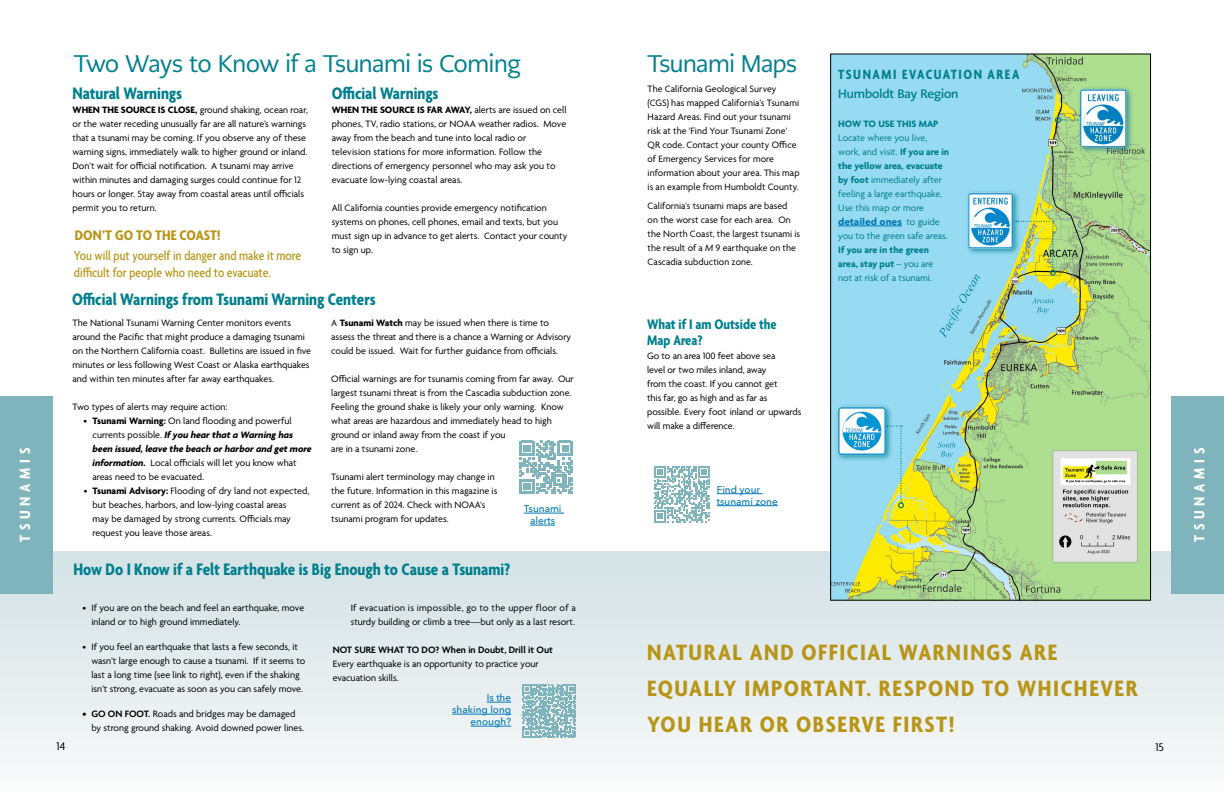
<style>
.page{position:relative;width:1224px;height:792px;background:#fff}
.page>*{position:absolute;margin:0;border:0;box-sizing:border-box;transform-origin:0 0}
.t1{font:700 condensed 24px/36px "Agenda";letter-spacing:.06em;color:#b89517;scale:1.05 1}
.t2{font:24px "PMN Caecilia Sans Head";letter-spacing:-.02em;color:#007f8d}
.t3{font:700 condensed 18px "Agenda";color:#007f8d}
.t4{font:700 condensed 16px "Agenda";letter-spacing:.3em;color:#fff}
.t5{font:700 condensed 15px/16px "Agenda";color:#007f8d}
.t6{font:700 condensed 15px "Agenda";color:#b89517;scale:1.05 1}
.t7{font:700 condensed 14.5px "Agenda";letter-spacing:.1em;color:#007f8d}
.t8{font:500 condensed 14px/16.8px "Agenda";color:#b89517}
.t9{font:700 12.3px "PMN Caecilia Sans Head";letter-spacing:-.005em;color:#007f8d}
.t10{font:12px "Agenda";color:#000}
.t11{font:10px/14px "Agenda";color:#000}
.t12{font:10px/14px "Agenda";color:#007f8d}
.t13{font:700 10px/14px "Agenda";color:#007f8d}
.t14{font:500 10px/12px "Avenir Next";color:#0078b6;text-align:right}
.t15{font:600 10px "Agenda";color:#000}
.t16{font:700 9.6px "Avenir Next";color:#0078b6}
.s1{font-weight:700}
.s2{font-style:italic}
.s3{font-family:"Agenda";font-weight:400;font-size:10px;color:#007f8d}
.s4{font-weight:400}
.s5{font-weight:700;font-style:italic}
.s6{font-weight:600}
</style>
<div class="page">
<div style="left:0;top:552px;width:1224px;height:240px;background:linear-gradient(to bottom,#d1dfe2,#f9fbfb)"></div>
<img style="left:833px;top:56px;width:316px;height:542px">
<div style="left:0;top:396px;width:52px;height:198px;background:#7fb4bd"></div>
<div style="left:1172px;top:396px;width:52px;height:198px;background:#7fb4bd"></div>
<hr style="left:838px;top:226px;width:64px;height:1px;background:#0078b6">
<div style="left:834px;top:403px;width:59px;height:60px;background:#007f8d;opacity:.75"></div>
<img style="left:837px;top:407px;width:49px;height:48px">
<div style="left:965px;top:189px;width:55px;height:67px;background:#007f8d;opacity:.75"></div>
<img style="left:968px;top:193px;width:45px;height:56px">
<svg style="left:1016px;top:221px;width:40px;height:55px;background:#c3d055"></svg>
<svg style="left:887px;top:425px;width:17px;height:83px"></svg>
<div style="left:1077px;top:86px;width:57px;height:69px;background:#1b7a91;opacity:.75"></div>
<img style="left:1080px;top:89px;width:47px;height:58px">
<svg style="left:1055px;top:117px;width:23px;height:6px"></svg>
<svg style="left:487px;top:702px;width:24px;height:1px"></svg>
<hr style="left:452px;top:714px;width:59px;height:1px;background:#0078b6">
<hr style="left:471px;top:726px;width:40px;height:1px;background:#0078b6">
<svg style="left:522px;top:684px;width:54px;height:54px;background:#9bc3ca"></svg>
<svg style="left:520px;top:441px;width:53px;height:53px"></svg>
<hr style="left:524px;top:513px;width:40px;height:1px;background:#0078b6">
<svg style="left:530px;top:525px;width:25px;height:1px"></svg>
<hr style="left:717px;top:493px;width:46px;height:1px;background:#0078b6">
<hr style="left:717px;top:505px;width:61px;height:1px;background:#0078b6">
<svg style="left:654px;top:466px;width:56px;height:56px"></svg>
<h1 class="t2" style="left:74px;top:48px;width:448px">Two Ways to Know if a Tsunami is Coming</h1>
<h2 class="t3" style="left:73px;top:84px;width:111px">Natural Warnings</h2>
<p class="t11" style="left:73px;top:104px;width:237px"><span class="s1">WHEN THE SOURCE IS CLOSE,</span> ground shaking, ocean roar, or the water receding unusually far are all nature’s warnings that a tsunami may be coming. If you observe any of these warning signs, immediately walk to higher ground or inland.<br>Don’t wait for official notification. A tsunami may arrive within minutes and damaging surges could continue for 12 hours or longer. Stay away from coastal areas until officials permit you to return.</p>
<h2 class="t3" style="left:332px;top:84px;width:108px">Official Warnings</h2>
<p class="t11" style="left:332px;top:104px;width:236px"><span class="s1">WHEN THE SOURCE IS FAR AWAY,</span> alerts are issued on cell phones, TV, radio stations, or NOAA weather radios. Move away from the beach and tune into local radio or television stations for more information. Follow the directions of emergency personnel who may ask you to evacuate low-lying coastal areas.</p>
<p class="t11" style="left:332px;top:202px;width:237px">All California counties provide emergency notification systems on phones, cell phones, email and texts, but you must sign up in advance to get alerts. Contact your county to sign up.</p>
<h3 class="t6" style="left:75px;top:227px;width:140px">DON’T GO TO THE COAST!</h3>
<h3 class="t8" style="left:74px;top:248px;width:229px">You will put yourself in danger and make it more difficult for people who need to evacuate.</h3>
<h2 class="t3" style="left:72px;top:290px;width:305px">Official Warnings from Tsunami Warning Centers</h2>
<h1 class="t2" style="left:648px;top:48px;width:151px">Tsunami Maps</h1>
<p class="t11" style="left:648px;top:82px;width:153px">The California Geological Survey (CGS) has mapped California’s Tsunami Hazard Areas. Find out your tsunami risk at the 'Find Your Tsunami Zone' QR code. Contact your county Office of Emergency Services for more information about your area. This map is an example from Humboldt County.</p>
<p class="t11" style="left:648px;top:199px;width:154px">California's tsunami maps are based on the worst case for each area. On the North Coast, the largest tsunami is the result of a <span class="s2">M</span> 9 earthquake on the Cascadia subduction zone.</p>
<h3 class="t7" style="left:838px;top:66px;width:183px">TSUNAMI EVACUATION AREA</h3>
<p class="t9" style="left:838px;top:85px;width:122px">Humboldt Bay Region</p>
<p class="t13" style="left:838px;top:118px;width:102px">HOW TO USE THIS MAP</p>
<p class="t12" style="left:838px;top:132px;width:112px">Locate where you live, work, and visit. <span class="s1">If you are in the yellow area, evacuate by foot</span> immediately after feeling a large earthquake.<br>Use this map or more</p>
<p class="t16" style="left:838px;top:214px;width:103px">detailed ones <span class="s3">to guide</span></p>
<p class="t12" style="left:838px;top:230px;width:111px">you to the green safe areas.</p>
<p class="t13" style="left:838px;top:244px;width:97px">If you are in the green area, stay put <span class="s4">– you are not at risk of a tsunami.</span></p>
<h3 class="t5" style="left:647px;top:317px;width:131px">What if I am Outside the<br>Map Area?</h3>
<p class="t11" style="left:647px;top:349px;width:156px">Go to an area 100 feet above sea<br>level or two miles inland, away<br>from the coast. If you cannot get<br>this far, go as high and as far as possible. Every foot inland or upwards will make a difference.</p>
<p class="t11" style="left:331px;top:316px;width:241px">A <span class="s1">Tsunami Watch</span> may be issued when there is time to assess the threat and there is a chance a Warning or Advisory could be issued. Wait for further guidance from officials.</p>
<p class="t11" style="left:331px;top:372px;width:244px">Official warnings are for tsunamis coming from far away. Our largest tsunami threat is from the Cascadia subduction zone.<br>Feeling the ground shake is likely your only warning. Know what areas are hazardous and immediately head to high ground or inland away from the coast if you<br>are in a tsunami zone.</p>
<p class="t11" style="left:331px;top:470px;width:168px">Tsunami alert terminology may change in the future. Information in this magazine is current as of 2024. Check with NOAA's tsunami program for updates.</p>
<p class="t11" style="left:73px;top:316px;width:240px">The National Tsunami Warning Center monitors events around the Pacific that might produce a damaging tsunami on the Northern California coast. Bulletins are issued in five minutes or less following West Coast or Alaska earthquakes and within ten minutes after far away earthquakes.</p>
<p class="t11" style="left:73px;top:400px;width:157px">Two types of alerts may require action:</p>
<p class="t11" style="left:93px;top:414px;width:221px;text-indent:-9px">• <span class="s1">Tsunami Warning:</span> On land flooding and powerful currents possible. <span class="s5">If you hear that a Warning has been issued, leave the beach or harbor and get more information.</span> Local officials will let you know what areas need to be evacuated.</p>
<p class="t11" style="left:93px;top:484px;width:218px;text-indent:-9px">• <span class="s1">Tsunami Advisory:</span> Flooding of dry land not expected, but beaches, harbors, and low-lying coastal areas<br>may be damaged by strong currents. Officials may request you leave those areas.</p>
<h3 class="t4" style="left:16px;top:542px;width:96px;rotate:-90deg">TSUNAMIS</h3>
<h3 class="t4" style="left:1191px;top:542px;width:96px;rotate:-90deg">TSUNAMIS</h3>
<p class="t14" style="left:717px;top:483px;width:63px;text-align:left">Find your tsunami zone</p>
<p class="t14" style="left:524px;top:503px;width:39px;text-align:center">Tsunami alerts</p>
<h2 class="t3" style="left:73px;top:559px;width:438px">How Do I Know if a Felt Earthquake is Big Enough to Cause a Tsunami?</h2>
<p class="t11" style="left:91px;top:601px;width:214px;text-indent:-9px">• If you are on the beach and feel an earthquake, move inland or to high ground immediately.</p>
<p class="t11" style="left:91px;top:640px;width:215px;text-indent:-9px">• If you feel an earthquake that lasts a few seconds, it wasn’t large enough to cause a tsunami. If it seems to last a long time (see link to right), even if the shaking isn’t strong, evacuate as soon as you can safely move.</p>
<p class="t11" style="left:91px;top:707px;width:214px;text-indent:-9px"><span class="s6">• GO ON FOOT.</span> Roads and bridges may be damaged by strong ground shaking. Avoid downed power lines.</p>
<p class="t11" style="left:351px;top:601px;width:227px">If evacuation is impossible, go to the upper floor of a sturdy building or climb a tree—but only as a last resort.</p>
<p class="t15" style="left:333px;top:644px;width:222px">NOT SURE WHAT TO DO? When in Doubt, Drill it Out</p>
<p class="t11" style="left:333px;top:657px;width:208px">Every earthquake is an opportunity to practice your evacuation skills.</p>
<p class="t14" style="left:452px;top:692px;width:61px">Is the shaking long enough?</p>
<h1 class="t1" style="left:647px;top:636px;width:469px">NATURAL AND OFFICIAL WARNINGS ARE<br>EQUALLY IMPORTANT. RESPOND TO WHICHEVER<br>YOU HEAR OR OBSERVE FIRST!</h1>
<p class="t10" style="left:57px;top:740px;width:10px">14</p>
<p class="t10" style="left:1156px;top:741px;width:10px">15</p>
</div>
